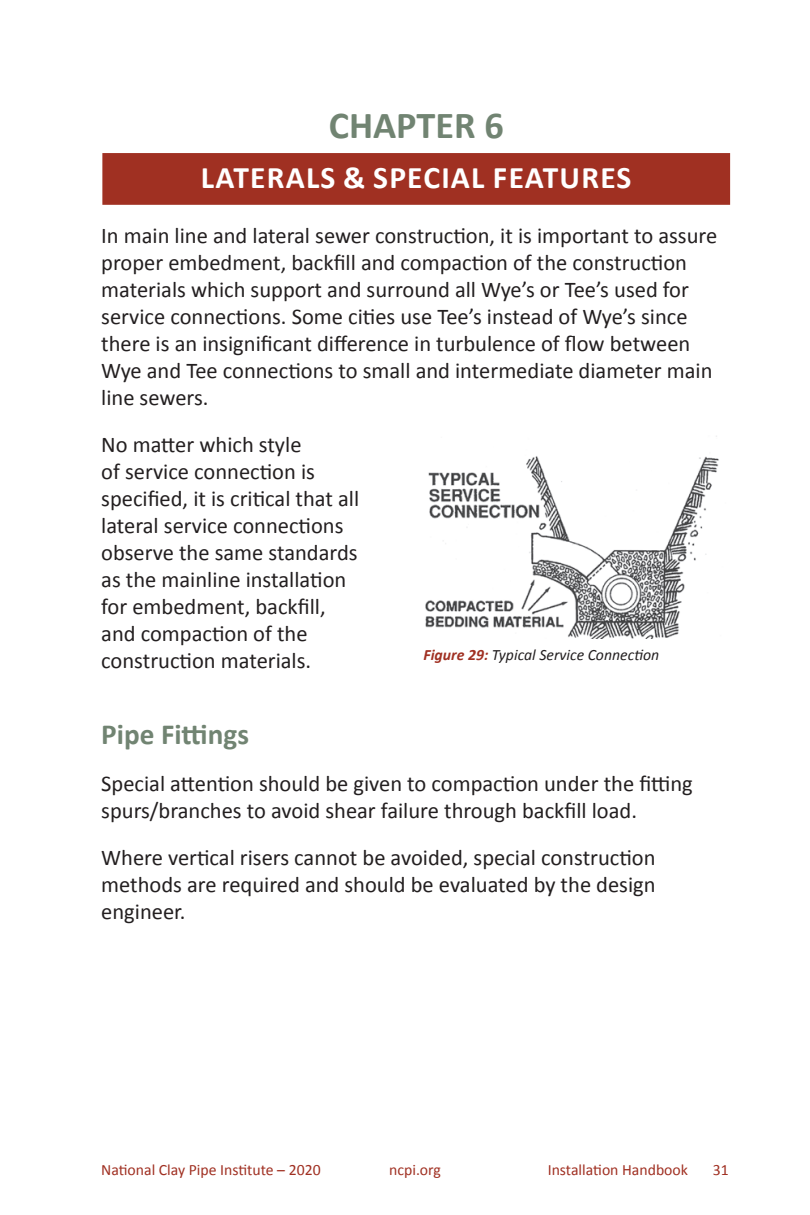
<style>
.page{position:relative;width:810px;height:1215px;background:#fff}
.page>*{position:absolute;margin:0;border:0;box-sizing:border-box;transform-origin:0 0}
.t1{font:700 38.25px "Calibri";color:#718472}
.t2{font:700 31.5px "Calibri";color:#fff}
.t3{font:700 29.25px "Calibri";color:#718472}
.t4{font:22.5px/27px "Calibri";color:#231f20}
.t5{font:15.75px "Calibri";color:#a03022}
.t6{font:italic 15.75px "Calibri";color:#231f20}
.s1{font-weight:700;color:#a03022}
</style>
<div class="page">
<img style="left:425px;top:436px;width:294px;height:203px">
<div style="left:102px;top:153px;width:628px;height:52px;background:#a03022"></div>
<p class="t1" style="left:329px;top:101px;width:176px">CHAPTER 6</p>
<p class="t2" style="left:201px;top:157px;width:33px">LATERALS</p>
<p class="t2" style="left:343px;top:157px;width:47px">&amp; SPECIAL</p>
<p class="t2" style="left:493px;top:157px;width:18px">FEATURES</p>
<p class="t4" style="left:101px;top:222px;width:618px">In main line and lateral sewer construction, it is important to assure proper embedment, backfill and compaction of the construction materials which support and surround all Wye’s or Tee’s used for service connections. Some cities use Tee’s instead of Wye’s since there is an insignificant difference in turbulence of flow between Wye and Tee connections to small and intermediate diameter main line sewers.</p>
<p class="t4" style="left:101px;top:431px;width:260px">No matter which style<br>of service connection is specified, it is critical that all lateral service connections observe the same standards as the mainline installation for embedment, backfill, and compaction of the construction materials.</p>
<p class="t6" style="left:424px;top:645px;width:237px"><span class="s1">Figure 29:</span> Typical Service Connection</p>
<p class="t3" style="left:101px;top:715px;width:149px">PIPE FITTINGS</p>
<p class="t4" style="left:101px;top:770px;width:593px">Special attention should be given to compaction under the fitting spurs/branches to avoid shear failure through backfill load.</p>
<p class="t4" style="left:101px;top:844px;width:556px;text-align:justify">Where vertical risers cannot be avoided, special construction methods are required and should be evaluated by the design engineer.</p>
<p class="t5" style="left:101px;top:1159px;width:221px">National Clay Pipe Institute – 2020</p>
<p class="t5" style="left:389px;top:1159px;width:53px">ncpi.org</p>
<p class="t5" style="left:548px;top:1159px;width:142px">Installation Handbook</p>
<p class="t5" style="left:713px;top:1159px;width:17px">31</p>
</div>
